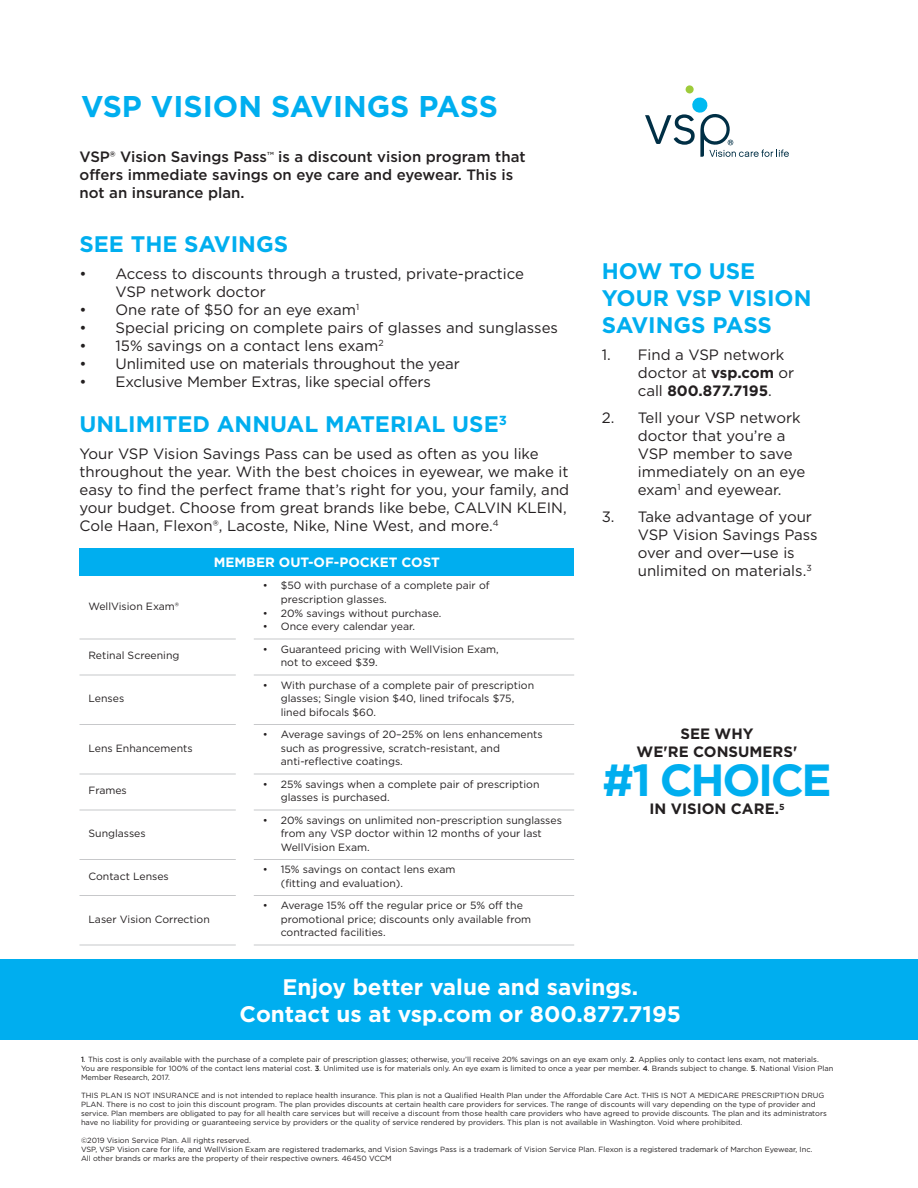
<style>
.page{position:relative;width:918px;height:1188px;background:#fff}
.page>*{position:absolute;margin:0;border:0;box-sizing:border-box;transform-origin:0 0}
.t1{font:700 45px "Gotham";letter-spacing:-.055em;color:#00aeef}
.t2{font:700 30px "Gotham";color:#00aeef}
.t3{font:700 22.5px/27px "Gotham";color:#00aeef}
.t4{font:700 22.5px/27px "Gotham";color:#fff;text-align:center}
.t5{font:15px/18px "Gotham";color:#231f20}
.t6{font:500 15px/18px "Gotham";color:#231f20}
.t7{font:700 15px/18px "Gotham";color:#231f20;text-align:center}
.t8{font:700 13.5px "Gotham";color:#fff}
.t9{font:10.5px/13.5px "Gotham";color:#231f20}
.t10{font:7.5px/9px "Gotham";color:#231f20}
.t11{font:500 4.35px "Gotham";color:#231f20}
.s1{font-weight:700}
.s2{font-weight:500}
</style>
<div class="page">
<div style="left:80px;top:549px;width:494px;height:27px;background:#00aeef"></div>
<hr style="left:80px;top:639px;width:156px;height:1px;background:#c7c8ca">
<hr style="left:254px;top:639px;width:320px;height:1px;background:#c7c8ca">
<hr style="left:80px;top:675px;width:156px;height:1px;background:#c7c8ca">
<hr style="left:254px;top:675px;width:320px;height:1px;background:#c7c8ca">
<hr style="left:80px;top:724px;width:156px;height:1px;background:#c7c8ca">
<hr style="left:254px;top:724px;width:320px;height:1px;background:#c7c8ca">
<hr style="left:80px;top:774px;width:156px;height:1px;background:#c7c8ca">
<hr style="left:254px;top:774px;width:320px;height:1px;background:#c7c8ca">
<hr style="left:80px;top:810px;width:156px;height:1px;background:#c7c8ca">
<hr style="left:254px;top:810px;width:320px;height:1px;background:#c7c8ca">
<hr style="left:80px;top:859px;width:156px;height:1px;background:#c7c8ca">
<hr style="left:254px;top:859px;width:320px;height:1px;background:#c7c8ca">
<hr style="left:80px;top:895px;width:156px;height:1px;background:#c7c8ca">
<hr style="left:254px;top:895px;width:320px;height:1px;background:#c7c8ca">
<hr style="left:80px;top:945px;width:156px;height:1px;background:#c7c8ca">
<hr style="left:254px;top:945px;width:320px;height:1px;background:#c7c8ca">
<div style="left:0;top:959px;width:918px;height:81px;background:#00aeef"></div>
<svg style="left:685px;top:85px;width:9px;height:9px"></svg>
<svg style="left:645px;top:97px;width:144px;height:60px"></svg>
<h2 class="t2" style="left:81px;top:86px;width:418px">VSP VISION SAVINGS PASS</h2>
<h3 class="t6" style="left:79px;top:148px;width:448px;text-indent:199px">is a discount vision program that offers immediate savings on eye care and eyewear. This is not an insurance plan.</h3>
<h3 class="t3" style="left:80px;top:230px;width:210px">SEE THE SAVINGS</h3>
<h3 class="t5" style="left:116px;top:264px;width:410px;text-indent:-36px">• Access to discounts through a trusted, private-practice<br>VSP network doctor</h3>
<h3 class="t5" style="left:80px;top:300px;width:281px">• One rate of $50 for an eye exam<sup>1</sup></h3>
<h3 class="t5" style="left:80px;top:318px;width:480px">• Special pricing on complete pairs of glasses and sunglasses</h3>
<h3 class="t5" style="left:80px;top:336px;width:306px">• 15% savings on a contact lens exam<sup>2</sup></h3>
<h3 class="t5" style="left:80px;top:354px;width:382px">• Unlimited use on materials throughout the year</h3>
<h3 class="t5" style="left:80px;top:372px;width:353px">• Exclusive Member Extras, like special offers</h3>
<h3 class="t3" style="left:80px;top:410px;width:429px">UNLIMITED ANNUAL MATERIAL USE<sup>3</sup></h3>
<p class="t5" style="left:80px;top:444px;width:491px">Your VSP Vision Savings Pass can be used as often as you like throughout the year. With the best choices in eyewear, we make it easy to find the perfect frame that’s right for you, your family, and your budget. Choose from great brands like bebe, CALVIN KLEIN, Cole Haan, Flexon®, Lacoste, Nike, Nine West, and more.<sup>4</sup></p>
<h3 class="t8" style="left:214px;top:553px;width:228px">MEMBER OUT-OF-POCKET COST</h3>
<h3 class="t9" style="left:88px;top:599px;width:92px">WellVision Exam®</h3>
<h3 class="t6" style="left:80px;top:148px;width:189px">VSP® Vision Savings Pass</h3>
<p class="t11" style="left:267px;top:151px;width:8px">TM</p>
<h3 class="t9" style="left:281px;top:579px;width:210px;text-indent:-18px">• $50 with purchase of a complete pair of prescription glasses.</h3>
<h3 class="t9" style="left:263px;top:606px;width:180px">• 20% savings without purchase.</h3>
<h3 class="t9" style="left:263px;top:619px;width:154px">• Once every calendar year.</h3>
<h3 class="t9" style="left:89px;top:649px;width:93px">Retinal Screening</h3>
<h3 class="t9" style="left:281px;top:642px;width:219px;text-indent:-18px">• Guaranteed pricing with WellVision Exam, not to exceed $39.</h3>
<h3 class="t9" style="left:89px;top:691px;width:37px">Lenses</h3>
<h3 class="t9" style="left:281px;top:678px;width:255px;text-indent:-18px">• With purchase of a complete pair of prescription glasses; Single vision $40, lined trifocals $75, lined bifocals $60.</h3>
<h3 class="t9" style="left:89px;top:741px;width:106px">Lens Enhancements</h3>
<h3 class="t9" style="left:281px;top:727px;width:263px;text-indent:-18px">• Average savings of 20–25% on lens enhancements such as progressive, scratch-resistant, and anti-reflective coatings.</h3>
<h3 class="t9" style="left:89px;top:784px;width:40px">Frames</h3>
<h3 class="t9" style="left:281px;top:777px;width:260px;text-indent:-18px">• 25% savings when a complete pair of prescription glasses is purchased.</h3>
<h3 class="t9" style="left:89px;top:826px;width:59px">Sunglasses</h3>
<h3 class="t9" style="left:281px;top:813px;width:283px;text-indent:-18px">• 20% savings on unlimited non-prescription sunglasses from any VSP doctor within 12 months of your last<br>WellVision Exam.</h3>
<h3 class="t9" style="left:89px;top:869px;width:82px">Contact Lenses</h3>
<h3 class="t9" style="left:281px;top:862px;width:176px;text-indent:-18px">• 15% savings on contact lens exam (fitting and evaluation).</h3>
<h3 class="t9" style="left:89px;top:912px;width:123px">Laser Vision Correction</h3>
<h3 class="t9" style="left:281px;top:898px;width:252px;text-indent:-18px">• Average 15% off the regular price or 5% off the promotional price; discounts only available from contracted facilities.</h3>
<h3 class="t3" style="left:602px;top:257px;width:211px">HOW TO USE<br>YOUR VSP VISION<br>SAVINGS PASS</h3>
<h3 class="t5" style="left:638px;top:345px;width:158px;text-indent:-36px">1. Find a VSP network doctor at <span class="s1">vsp.com</span> or call <span class="s1">800.877.7195</span>.</h3>
<h3 class="t5" style="left:638px;top:408px;width:169px;text-indent:-36px">2. Tell your VSP network doctor that you’re a<br>VSP member to save immediately on an eye exam<sup>1</sup> and eyewear.</h3>
<h3 class="t5" style="left:638px;top:507px;width:181px;text-indent:-36px">3. Take advantage of your<br>VSP Vision Savings Pass over and over—use is unlimited on materials.<sup>3</sup></h3>
<h3 class="t7" style="left:637px;top:725px;width:162px">SEE WHY<br>WE'RE CONSUMERS'</h3>
<h1 class="t1" style="left:602px;top:751px;width:231px">#1 CHOICE</h1>
<h3 class="t7" style="left:649px;top:800px;width:137px">IN VISION CARE.<sup>5</sup></h3>
<h3 class="t4" style="left:240px;top:974px;width:443px">Enjoy better value and savings.<br>Contact us at vsp.com or 800.877.7195</h3>
<p class="t10" style="left:81px;top:1055px;width:754px"><span class="s2">1</span>. This cost is only available with the purchase of a complete pair of prescription glasses; otherwise, you’ll receive 20% savings on an eye exam only. <span class="s2">2</span>. Applies only to contact lens exam, not materials.<br>You are responsible for 100% of the contact lens material cost. <span class="s2">3</span>. Unlimited use is for materials only. An eye exam is limited to once a year per member. <span class="s2">4</span>. Brands subject to change. <span class="s2">5</span>. National Vision Plan<br>Member Research, 2017.</p>
<p class="t10" style="left:81px;top:1091px;width:747px">THIS PLAN IS NOT INSURANCE and is not intended to replace health insurance. This plan is not a Qualified Health Plan under the Affordable Care Act. THIS IS NOT A MEDICARE PRESCRIPTION DRUG PLAN. There is no cost to join this discount program. The plan provides discounts at certain health care providers for services. The range of discounts will vary depending on the type of provider and service. Plan members are obligated to pay for all health care services but will receive a discount from those health care providers who have agreed to provide discounts. The plan and its administrators have no liability for providing or guaranteeing service by providers or the quality of service rendered by providers. This plan is not available in Washington. Void where prohibited.</p>
<p class="t10" style="left:81px;top:1136px;width:733px">©2019 Vision Service Plan. All rights reserved.<br>VSP, VSP Vision care for life, and WellVision Exam are registered trademarks, and Vision Savings Pass is a trademark of Vision Service Plan. Flexon is a registered trademark of Marchon Eyewear, Inc.<br>All other brands or marks are the property of their respective owners. 46450 VCCM</p>
</div>
